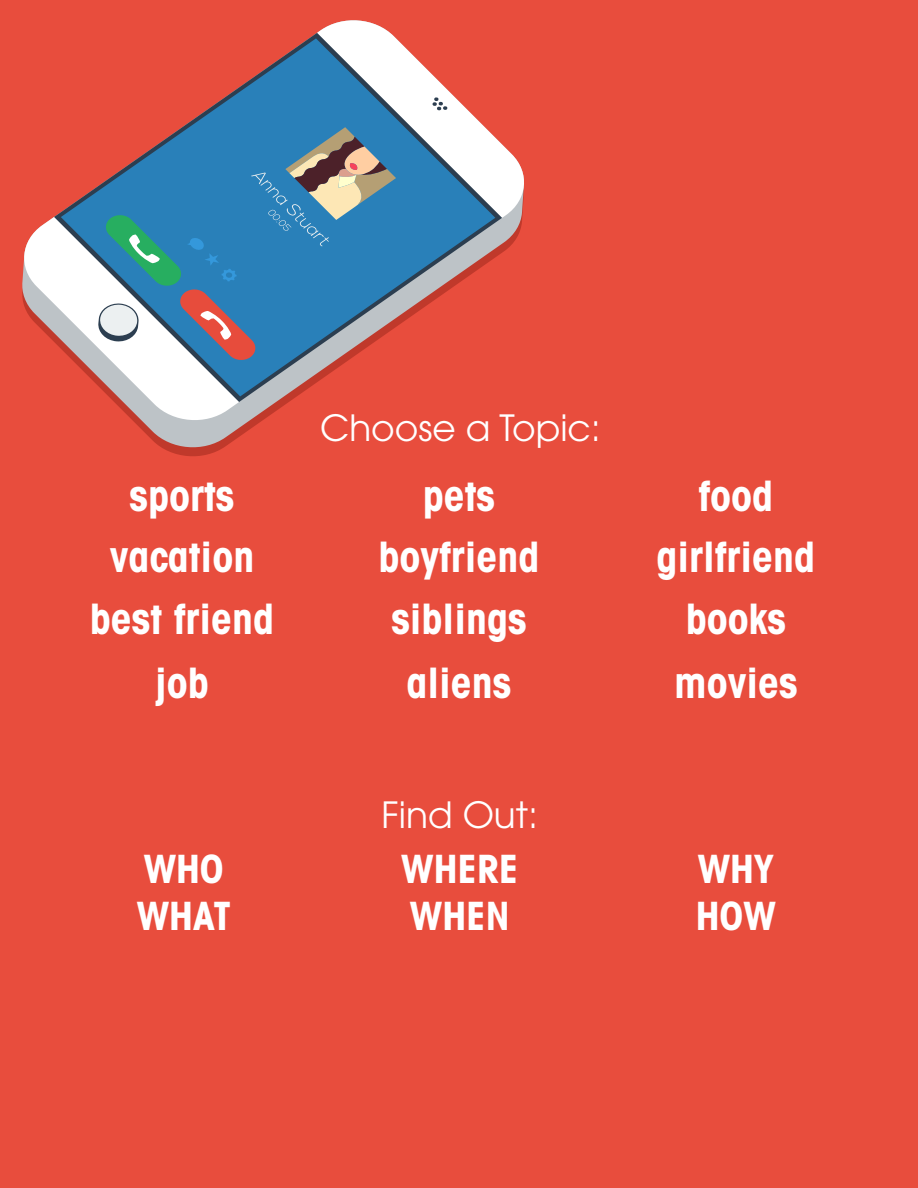
<style>
.page{position:relative;width:918px;height:1188px;background:#e84d3d}
.page>*{position:absolute;margin:0;border:0;box-sizing:border-box;transform-origin:0 0}
.t1{font:700 condensed 42px "Avant Garde";color:#fff}
.t2{font:700 condensed 39px "Avant Garde";color:#fff}
.t3{font:36px "Avant Garde";color:#fff}
</style>
<div class="page">
<svg style="left:137px;top:402px;width:152px;height:51px"></svg>
<svg style="left:22px;top:217px;width:217px;height:208px"></svg>
<svg style="left:61px;top:186px;width:286px;height:210px;background:#bcaeb6"></svg>
<svg style="left:98px;top:20px;width:426px;height:341px"></svg>
<p class="t3" style="left:320px;top:406px;width:282px">Choose a Topic:</p>
<p class="t1" style="left:130px;top:468px;width:106px">sports</p>
<p class="t1" style="left:423px;top:468px;width:74px">pets</p>
<p class="t1" style="left:699px;top:468px;width:76px">food</p>
<p class="t1" style="left:110px;top:530px;width:146px">vacation</p>
<p class="t1" style="left:379px;top:530px;width:162px">boyfriend</p>
<p class="t1" style="left:657px;top:530px;width:160px">girlfriend</p>
<p class="t1" style="left:90px;top:591px;width:186px">best friend</p>
<p class="t1" style="left:391px;top:591px;width:137px">siblings</p>
<p class="t1" style="left:686px;top:591px;width:102px">books</p>
<p class="t1" style="left:155px;top:656px;width:55px">job</p>
<p class="t1" style="left:407px;top:656px;width:106px">aliens</p>
<p class="t1" style="left:674px;top:656px;width:125px">movies</p>
<p class="t2" style="left:144px;top:844px;width:82px">Who</p>
<p class="t2" style="left:137px;top:891px;width:95px">what</p>
<p class="t3" style="left:381px;top:793px;width:158px">Find Out:</p>
<p class="t2" style="left:401px;top:844px;width:118px">where</p>
<p class="t2" style="left:410px;top:891px;width:101px">when</p>
<p class="t2" style="left:698px;top:844px;width:77px">why</p>
<p class="t2" style="left:696px;top:891px;width:81px">How</p>
</div>
